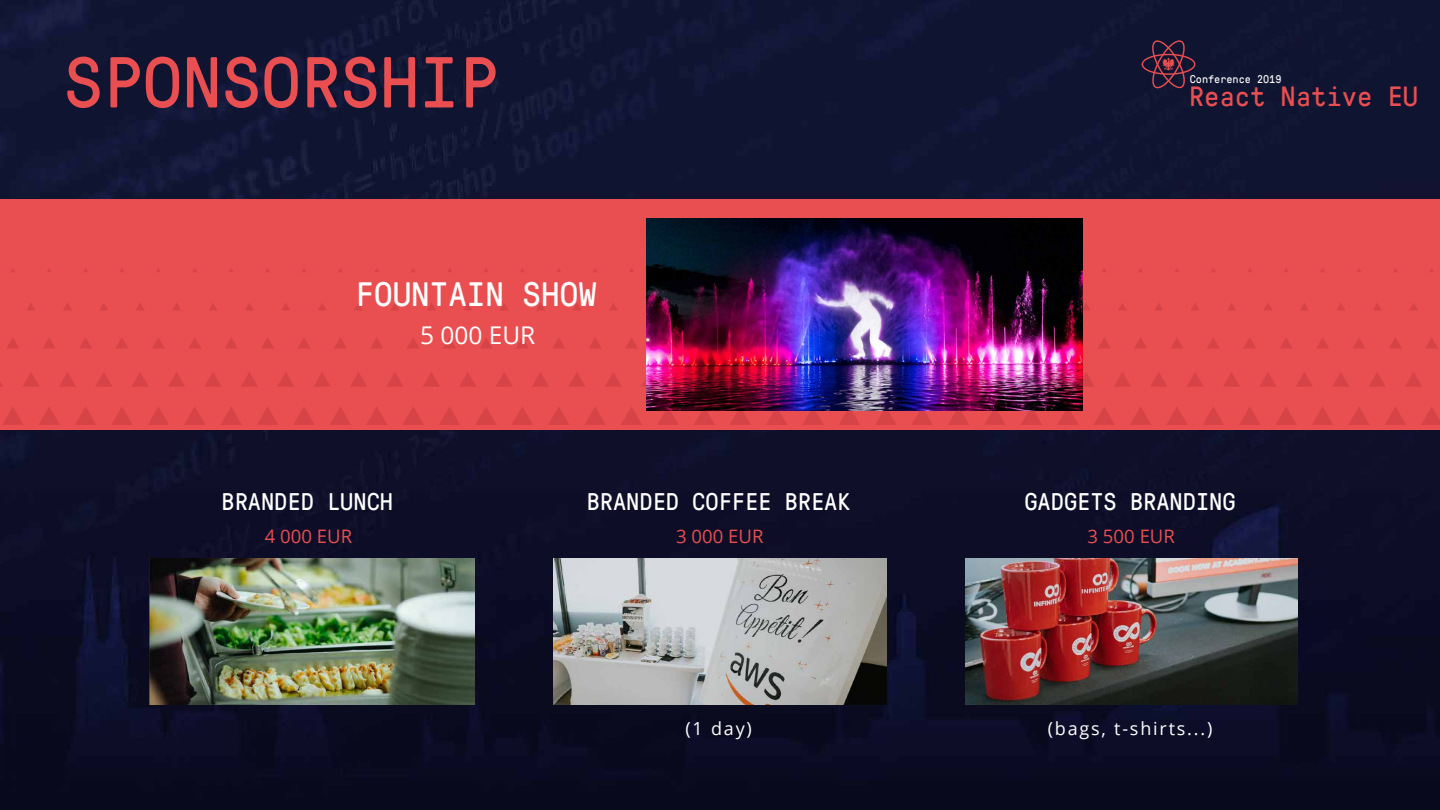
<style>
.page{position:relative;width:1440px;height:810px;background:#fff}
.page>*{position:absolute;margin:0;border:0;box-sizing:border-box;transform-origin:0 0}
.t1{font:71.85px "GT Pressura Mono Trial";color:#e94f51}
.t2{font:33.75px "GT Pressura Mono Trial";color:#fff}
.t3{font:27.75px "GT Pressura Mono Trial";color:#e94f51}
.t4{font:24.45px "Open Sans";color:#fff}
.t5{font:24px "GT Pressura Mono Trial";color:#fff}
.t6{font:18.6px "Open Sans";color:#e94f51}
.t7{font:18px "Open Sans";letter-spacing:.1em;color:#fff}
.t8{font:11.1px "GT Pressura Mono Trial";color:#fff}
</style>
<div class="page">
<img style="left:0;top:0;width:1440px;height:810px">
<div style="left:0;top:199px;width:1440px;height:231px;background:#e94f51"></div>
<svg style="left:1083px;top:303px;width:7px;height:7px"></svg>
<svg style="left:1118px;top:303px;width:8px;height:7px"></svg>
<svg style="left:1155px;top:303px;width:8px;height:7px"></svg>
<svg style="left:1191px;top:303px;width:8px;height:7px"></svg>
<svg style="left:1228px;top:303px;width:8px;height:7px"></svg>
<svg style="left:1264px;top:303px;width:8px;height:7px"></svg>
<svg style="left:1300px;top:303px;width:8px;height:7px"></svg>
<svg style="left:1337px;top:303px;width:8px;height:7px"></svg>
<svg style="left:1373px;top:303px;width:8px;height:7px"></svg>
<svg style="left:1410px;top:303px;width:8px;height:7px"></svg>
<svg style="left:1098px;top:338px;width:12px;height:11px"></svg>
<svg style="left:1135px;top:338px;width:12px;height:11px"></svg>
<svg style="left:1171px;top:338px;width:12px;height:11px"></svg>
<svg style="left:1207px;top:338px;width:12px;height:11px"></svg>
<svg style="left:1244px;top:338px;width:12px;height:11px"></svg>
<svg style="left:1280px;top:338px;width:12px;height:11px"></svg>
<svg style="left:1317px;top:338px;width:11px;height:11px"></svg>
<svg style="left:1353px;top:338px;width:12px;height:11px"></svg>
<svg style="left:1389px;top:338px;width:12px;height:11px"></svg>
<svg style="left:1426px;top:338px;width:12px;height:11px"></svg>
<svg style="left:1083px;top:373px;width:11px;height:14px"></svg>
<svg style="left:1114px;top:372px;width:17px;height:15px"></svg>
<svg style="left:1151px;top:372px;width:16px;height:15px"></svg>
<svg style="left:1187px;top:372px;width:16px;height:15px"></svg>
<svg style="left:1223px;top:372px;width:17px;height:15px"></svg>
<svg style="left:1260px;top:373px;width:16px;height:14px"></svg>
<svg style="left:1296px;top:372px;width:17px;height:15px"></svg>
<svg style="left:1333px;top:372px;width:16px;height:15px"></svg>
<svg style="left:1369px;top:372px;width:16px;height:15px"></svg>
<svg style="left:1405px;top:372px;width:17px;height:15px"></svg>
<svg style="left:730px;top:411px;width:21px;height:14px"></svg>
<svg style="left:766px;top:411px;width:21px;height:14px"></svg>
<svg style="left:803px;top:411px;width:20px;height:14px"></svg>
<svg style="left:839px;top:411px;width:21px;height:14px"></svg>
<svg style="left:875px;top:411px;width:21px;height:14px"></svg>
<svg style="left:912px;top:411px;width:21px;height:14px"></svg>
<svg style="left:948px;top:411px;width:21px;height:14px"></svg>
<svg style="left:985px;top:411px;width:20px;height:14px"></svg>
<svg style="left:1021px;top:411px;width:21px;height:14px"></svg>
<svg style="left:1057px;top:411px;width:21px;height:14px"></svg>
<svg style="left:1094px;top:407px;width:21px;height:18px"></svg>
<svg style="left:1130px;top:407px;width:21px;height:18px"></svg>
<svg style="left:1167px;top:407px;width:20px;height:18px"></svg>
<svg style="left:1203px;top:407px;width:21px;height:18px"></svg>
<svg style="left:1239px;top:407px;width:21px;height:18px"></svg>
<svg style="left:1276px;top:407px;width:21px;height:18px"></svg>
<svg style="left:1312px;top:407px;width:21px;height:18px"></svg>
<svg style="left:1349px;top:407px;width:20px;height:18px"></svg>
<svg style="left:1385px;top:407px;width:21px;height:18px"></svg>
<svg style="left:1421px;top:407px;width:19px;height:18px"></svg>
<svg style="left:27px;top:303px;width:8px;height:7px"></svg>
<svg style="left:63px;top:303px;width:8px;height:7px"></svg>
<svg style="left:100px;top:303px;width:8px;height:7px"></svg>
<svg style="left:136px;top:303px;width:8px;height:7px"></svg>
<svg style="left:173px;top:303px;width:8px;height:7px"></svg>
<svg style="left:209px;top:303px;width:8px;height:7px"></svg>
<svg style="left:245px;top:303px;width:8px;height:7px"></svg>
<svg style="left:282px;top:303px;width:8px;height:7px"></svg>
<svg style="left:318px;top:303px;width:8px;height:7px"></svg>
<svg style="left:355px;top:303px;width:8px;height:7px"></svg>
<svg style="left:391px;top:303px;width:8px;height:7px"></svg>
<svg style="left:427px;top:303px;width:8px;height:7px"></svg>
<svg style="left:464px;top:303px;width:8px;height:7px"></svg>
<svg style="left:500px;top:303px;width:8px;height:7px"></svg>
<svg style="left:537px;top:303px;width:8px;height:7px"></svg>
<svg style="left:573px;top:303px;width:8px;height:7px"></svg>
<svg style="left:609px;top:303px;width:8px;height:7px"></svg>
<svg style="left:7px;top:338px;width:12px;height:11px"></svg>
<svg style="left:43px;top:338px;width:12px;height:11px"></svg>
<svg style="left:80px;top:338px;width:12px;height:11px"></svg>
<svg style="left:116px;top:338px;width:12px;height:11px"></svg>
<svg style="left:152px;top:338px;width:12px;height:11px"></svg>
<svg style="left:189px;top:338px;width:12px;height:11px"></svg>
<svg style="left:225px;top:338px;width:12px;height:11px"></svg>
<svg style="left:262px;top:338px;width:12px;height:11px"></svg>
<svg style="left:298px;top:338px;width:12px;height:11px"></svg>
<svg style="left:334px;top:338px;width:12px;height:11px"></svg>
<svg style="left:371px;top:338px;width:12px;height:11px"></svg>
<svg style="left:407px;top:338px;width:12px;height:11px"></svg>
<svg style="left:444px;top:338px;width:11px;height:11px"></svg>
<svg style="left:480px;top:338px;width:12px;height:11px"></svg>
<svg style="left:516px;top:338px;width:12px;height:11px"></svg>
<svg style="left:553px;top:338px;width:12px;height:11px"></svg>
<svg style="left:589px;top:338px;width:12px;height:11px"></svg>
<svg style="left:626px;top:338px;width:11px;height:11px"></svg>
<svg style="left:23px;top:373px;width:16px;height:14px"></svg>
<svg style="left:59px;top:372px;width:17px;height:15px"></svg>
<svg style="left:96px;top:372px;width:16px;height:15px"></svg>
<svg style="left:132px;top:372px;width:16px;height:15px"></svg>
<svg style="left:168px;top:372px;width:17px;height:15px"></svg>
<svg style="left:205px;top:373px;width:16px;height:14px"></svg>
<svg style="left:241px;top:372px;width:17px;height:15px"></svg>
<svg style="left:278px;top:372px;width:16px;height:15px"></svg>
<svg style="left:314px;top:372px;width:16px;height:15px"></svg>
<svg style="left:350px;top:372px;width:17px;height:15px"></svg>
<svg style="left:387px;top:373px;width:16px;height:14px"></svg>
<svg style="left:423px;top:372px;width:17px;height:15px"></svg>
<svg style="left:460px;top:372px;width:16px;height:15px"></svg>
<svg style="left:496px;top:372px;width:16px;height:15px"></svg>
<svg style="left:532px;top:372px;width:17px;height:15px"></svg>
<svg style="left:569px;top:373px;width:16px;height:14px"></svg>
<svg style="left:605px;top:372px;width:17px;height:15px"></svg>
<svg style="left:641px;top:379px;width:5px;height:8px"></svg>
<svg style="left:2px;top:407px;width:21px;height:18px"></svg>
<svg style="left:39px;top:407px;width:21px;height:18px"></svg>
<svg style="left:75px;top:407px;width:21px;height:18px"></svg>
<svg style="left:112px;top:407px;width:20px;height:18px"></svg>
<svg style="left:148px;top:407px;width:21px;height:18px"></svg>
<svg style="left:184px;top:407px;width:21px;height:18px"></svg>
<svg style="left:221px;top:407px;width:21px;height:18px"></svg>
<svg style="left:257px;top:407px;width:21px;height:18px"></svg>
<svg style="left:294px;top:407px;width:20px;height:18px"></svg>
<svg style="left:330px;top:407px;width:21px;height:18px"></svg>
<svg style="left:366px;top:407px;width:21px;height:18px"></svg>
<svg style="left:403px;top:407px;width:21px;height:18px"></svg>
<svg style="left:439px;top:407px;width:21px;height:18px"></svg>
<svg style="left:476px;top:407px;width:20px;height:18px"></svg>
<svg style="left:512px;top:407px;width:21px;height:18px"></svg>
<svg style="left:548px;top:407px;width:21px;height:18px"></svg>
<svg style="left:585px;top:407px;width:21px;height:18px"></svg>
<svg style="left:621px;top:407px;width:21px;height:18px"></svg>
<svg style="left:658px;top:411px;width:20px;height:14px"></svg>
<svg style="left:694px;top:411px;width:21px;height:14px"></svg>
<img style="left:149px;top:558px;width:326px;height:147px">
<img style="left:554px;top:559px;width:332px;height:146px">
<img style="left:965px;top:558px;width:332px;height:147px">
<img style="left:646px;top:218px;width:437px;height:193px">
<svg style="left:1142px;top:39px;width:53px;height:50px;background:#3d2037"></svg>
<h1 class="t1" style="left:64px;top:57px;width:436px">SPONSORSHIP</h1>
<h2 class="t2" style="left:356px;top:282px;width:243px">FOUNTAIN SHOW</h2>
<p class="t4" style="left:420px;top:318px;width:117px">5 000 EUR</p>
<p class="t5" style="left:222px;top:493px;width:173px">BRANDED LUNCH</p>
<p class="t6" style="left:265px;top:523px;width:89px">4 000 EUR</p>
<p class="t5" style="left:587px;top:493px;width:265px">BRANDED COFFEE BREAK</p>
<p class="t6" style="left:676px;top:523px;width:89px">3 000 EUR</p>
<p class="t8" style="left:1190px;top:75px;width:93px">Conference 2019</p>
<p class="t3" style="left:1189px;top:86px;width:231px">React Native EU</p>
<p class="t5" style="left:1024px;top:493px;width:213px">GADGETS BRANDING</p>
<p class="t6" style="left:1088px;top:523px;width:89px">3 500 EUR</p>
<p class="t7" style="left:685px;top:716px;width:68px">(1 day)</p>
<p class="t7" style="left:1048px;top:716px;width:166px">(bags, t-shirts...)</p>
</div>
